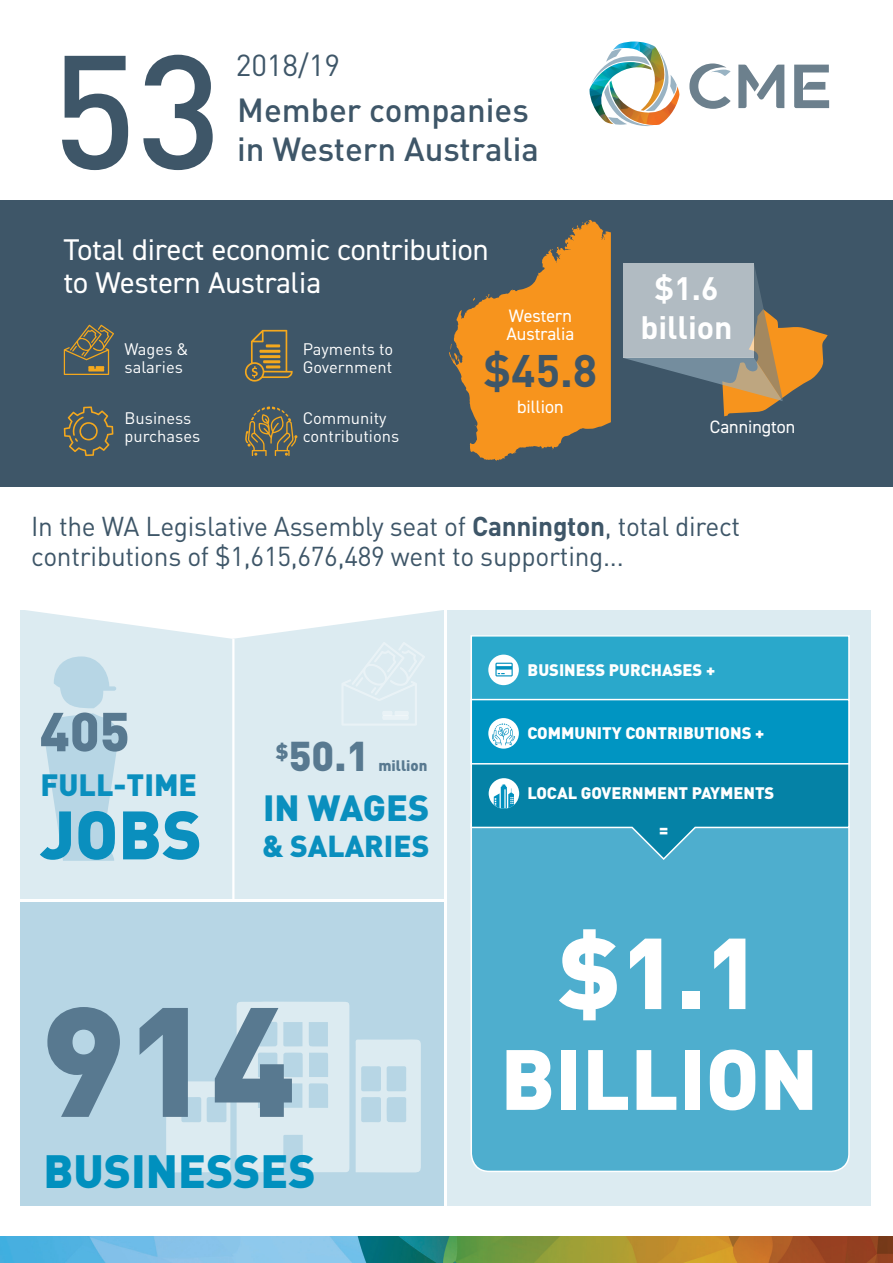
<style>
.page{position:relative;width:893px;height:1263px;background:#fff}
.page>*{position:absolute;margin:0;border:0;box-sizing:border-box;transform-origin:0 0}
.t1{font:500 158.85px "DIN Pro";color:#3e5668}
.t2{font:900 153px "DIN Pro";color:#587990}
.t3{font:900 99px "DIN Pro";color:#fff}
.t4{font:900 84px "DIN Pro";color:#fff}
.t5{font:900 67.35px "DIN Pro";color:#0a8fbe}
.t6{font:900 54px "DIN Pro";color:#587990}
.t7{font:900 46.05px "DIN Pro";color:#0090be}
.t8{font:700 45px "DIN Pro";color:#3e5668}
.t9{font:900 41.1px "DIN Pro";color:#587990}
.t10{font:900 36px "DIN Pro";color:#0a8fbe}
.t11{font:500 33px/39.6px "DIN Pro";color:#3e5668}
.t12{font:700 32.1px "DIN Pro";color:#fff}
.t13{font:900 30.45px "DIN Pro";color:#0a8fbe}
.t14{font:30px/33px "DIN2014";color:#fff}
.t15{font:900 30px "DIN Pro";color:#0a8fbe}
.t16{font:30px "DIN Pro";color:#3e5668}
.t17{font:27px/30px "DIN Pro";letter-spacing:-.01em;color:#3e5668}
.t18{font:18px "DIN2014";color:#fff}
.t19{font:16.5px/18px "DIN Pro";color:#fff}
.t20{font:900 16.5px "DIN Pro";color:#fff}
.t21{font:900 15px "DIN Pro";color:#587990}
.s1{font-weight:700}
</style>
<div class="page">
<div style="left:0;top:0;width:893px;height:524px;background:#3e5668"></div>
<svg style="left:449px;top:220px;width:162px;height:241px"></svg>
<div style="left:0;top:0;width:893px;height:200px;background:#fff"></div>
<div style="left:0;top:487px;width:893px;height:749px;background:#fff"></div>
<div style="left:447px;top:610px;width:424px;height:596px;background:#dcebf1"></div>
<div style="left:21px;top:610px;width:423px;height:289px;background:#dcebf1"></div>
<div style="left:21px;top:902px;width:423px;height:304px;background:#b7d6e5"></div>
<svg style="left:237px;top:1001px;width:112px;height:171px"></svg>
<svg style="left:355px;top:1039px;width:66px;height:133px"></svg>
<svg style="left:166px;top:1081px;width:64px;height:91px"></svg>
<div style="left:470px;top:861px;width:380px;height:311px;background:#4eaece"></div>
<div style="left:471px;top:636px;width:378px;height:64px;background:#2aa8cb"></div>
<div style="left:470px;top:635px;width:380px;height:66px;border:2px solid #fff"></div>
<div style="left:471px;top:700px;width:378px;height:64px;background:#0095c2"></div>
<div style="left:470px;top:699px;width:380px;height:65px;border:2px solid #fff"></div>
<div style="left:488px;top:655px;width:31px;height:30px;background:#fff;border-radius:50%"></div>
<svg style="left:495px;top:663px;width:18px;height:13px"></svg>
<svg style="left:488px;top:718px;width:31px;height:31px"></svg>
<svg style="left:470px;top:762px;width:380px;height:99px;background:#2896b7"></svg>
<svg style="left:492px;top:723px;width:23px;height:22px"></svg>
<svg style="left:738px;top:65px;width:46px;height:43px"></svg>
<svg style="left:794px;top:65px;width:35px;height:43px"></svg>
<svg style="left:689px;top:63px;width:42px;height:46px"></svg>
<img style="left:589px;top:42px;width:90px;height:61px">
<img style="left:591px;top:49px;width:86px;height:77px">
<svg style="left:64px;top:325px;width:50px;height:50px"></svg>
<svg style="left:64px;top:406px;width:49px;height:50px"></svg>
<svg style="left:245px;top:406px;width:52px;height:50px"></svg>
<svg style="left:245px;top:330px;width:48px;height:52px"></svg>
<img style="left:0;top:1236px;width:893px;height:27px">
<svg style="left:624px;top:266px;width:204px;height:150px"></svg>
<div style="left:623px;top:264px;width:131px;height:94px;background:#b1bbc2"></div>
<hr style="left:232px;top:639px;width:2px;height:262px;background:#fff">
<svg style="left:27px;top:610px;width:414px;height:251px"></svg>
<p class="t1" style="left:52px;top:4px;width:171px">53</p>
<p class="t16" style="left:236px;top:45px;width:106px">2018/19</p>
<p class="t11" style="left:237px;top:89px;width:303px">Member companies in Western Australia</p>
<p class="t14" style="left:64px;top:233px;width:426px">Total direct economic contribution to Western Australia</p>
<p class="t18" style="left:509px;top:305px;width:64px">Western</p>
<p class="t18" style="left:506px;top:323px;width:69px">Australia</p>
<p class="t19" style="left:125px;top:340px;width:66px">Wages &amp; salaries</p>
<p class="t19" style="left:125px;top:409px;width:77px">Business purchases</p>
<p class="t19" style="left:303px;top:409px;width:98px">Community contributions</p>
<p class="t19" style="left:303px;top:340px;width:92px">Payments to<br>Government</p>
<p class="t8" style="left:483px;top:340px;width:115px">$45.8</p>
<p class="t18" style="left:517px;top:396px;width:48px">billion</p>
<p class="t12" style="left:655px;top:267px;width:65px">$1.6</p>
<p class="t12" style="left:640px;top:305px;width:94px">billion</p>
<p class="t18" style="left:710px;top:415px;width:87px">Cannington</p>
<p class="t17" style="left:31px;top:510px;width:711px">In the WA Legislative Assembly seat of <span class="s1">Cannington</span>, total direct contributions of $1,615,676,489 went to supporting...</p>
<p class="t6" style="left:40px;top:695px;width:92px">405</p>
<p class="t13" style="left:40px;top:765px;width:158px">FULL-TIME</p>
<p class="t5" style="left:40px;top:789px;width:163px">JOBS</p>
<p class="t9" style="left:276px;top:729px;width:95px"><sup>$</sup>50.1</p>
<p class="t21" style="left:378px;top:756px;width:50px">million</p>
<p class="t10" style="left:263px;top:784px;width:168px">IN WAGES</p>
<p class="t15" style="left:262px;top:826px;width:169px">&amp; SALARIES</p>
<p class="t2" style="left:41px;top:957px;width:257px">914</p>
<p class="t7" style="left:43px;top:1140px;width:274px">BUSINESSES</p>
<p class="t20" style="left:528px;top:659px;width:189px">BUSINESS PURCHASES +</p>
<p class="t20" style="left:528px;top:722px;width:238px">COMMUNITY CONTRIBUTIONS +</p>
<p class="t20" style="left:528px;top:781px;width:248px">LOCAL GOVERNMENT PAYMENTS</p>
<p class="t20" style="left:659px;top:818px;width:11px">=</p>
<p class="t3" style="left:558px;top:906px;width:203px">$1.1</p>
<p class="t4" style="left:500px;top:1022px;width:319px">BILLION</p>
</div>
